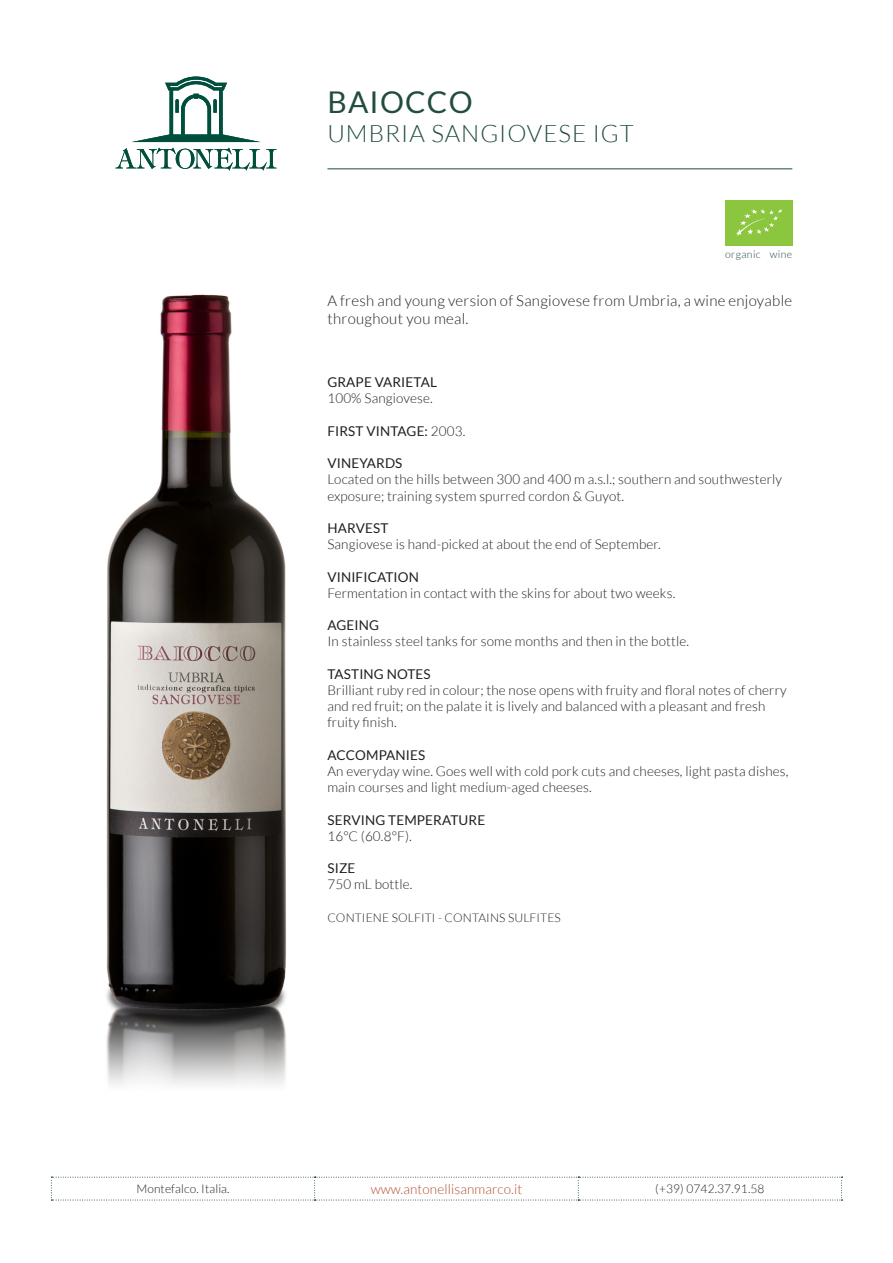
<style>
.page{position:relative;width:893px;height:1263px;background:#fff}
.page>*{position:absolute;margin:0;border:0;box-sizing:border-box;transform-origin:0 0}
.t1{font:30px "Lato";letter-spacing:.04em;color:#224d3e}
.t2{font:300 24px "Lato";letter-spacing:.04em;color:#224d3e}
.t3{font:300 15px/18px "Lato";letter-spacing:.02em;color:#231f20}
.t4{font:300 13.5px/16.2px "Lato";letter-spacing:.01em;color:#231f20}
.t5{font:13.5px "Lato";letter-spacing:.01em;color:#231f20}
.t6{font:300 13.5px "Lato";letter-spacing:.01em;color:#b04f31}
.t7{font:300 12px "Lato";letter-spacing:.01em;color:#231f20}
.t8{font:300 10.5px "Lato";letter-spacing:.04em;color:#224d3e}
.s1{font-weight:300}
</style>
<div class="page">
<hr style="left:327px;top:168px;width:465px;height:1px;background:#224d3e">
<svg style="left:115px;top:148px;width:162px;height:22px"></svg>
<svg style="left:132px;top:77px;width:128px;height:65px"></svg>
<img style="left:106px;top:294px;width:181px;height:791px">
<div style="left:725px;top:200px;width:67px;height:45px;background:#8bc63e"></div>
<svg style="left:736px;top:209px;width:47px;height:27px"></svg>
<svg style="left:51px;top:1177px;width:792px;height:24px"></svg>
<h1 class="t1" style="left:327px;top:83px;width:147px">BAIOCCO</h1>
<h2 class="t2" style="left:327px;top:118px;width:308px">UMBRIA SANGIOVESE IGT</h2>
<p class="t8" style="left:725px;top:248px;width:69px">organic wine</p>
<p class="t3" style="left:327px;top:291px;width:466px">A fresh and young version of Sangiovese from Umbria, a wine enjoyable throughout you meal.</p>
<p class="t5" style="left:327px;top:374px;width:111px">GRAPE VARIETAL</p>
<p class="t4" style="left:327px;top:390px;width:107px">100% Sangiovese.</p>
<p class="t5" style="left:327px;top:422px;width:140px">FIRST VINTAGE: <span class="s1">2003.</span></p>
<p class="t5" style="left:327px;top:455px;width:77px">VINEYARDS</p>
<p class="t4" style="left:327px;top:471px;width:456px">Located on the hills between 300 and 400 m a.s.l.; southern and southwesterly exposure; training system spurred cordon &amp; Guyot.</p>
<p class="t5" style="left:327px;top:520px;width:63px">HARVEST</p>
<p class="t4" style="left:327px;top:536px;width:335px">Sangiovese is hand-picked at about the end of September.</p>
<p class="t5" style="left:327px;top:568px;width:93px">VINIFICATION</p>
<p class="t4" style="left:327px;top:584px;width:349px">Fermentation in contact with the skins for about two weeks.</p>
<p class="t5" style="left:327px;top:617px;width:53px">AGEING</p>
<p class="t4" style="left:327px;top:633px;width:363px">In stainless steel tanks for some months and then in the bottle.</p>
<p class="t5" style="left:327px;top:665px;width:105px">TASTING NOTES</p>
<p class="t4" style="left:327px;top:682px;width:461px">Brilliant ruby red in colour; the nose opens with fruity and floral notes of cherry and red fruit; on the palate it is lively and balanced with a pleasant and fresh fruity finish.</p>
<p class="t5" style="left:327px;top:746px;width:99px">ACCOMPANIES</p>
<p class="t4" style="left:327px;top:763px;width:463px">An everyday wine. Goes well with cold pork cuts and cheeses, light pasta dishes, main courses and light medium-aged cheeses.</p>
<p class="t5" style="left:327px;top:811px;width:159px">SERVING TEMPERATURE</p>
<p class="t4" style="left:327px;top:827px;width:86px">16°C (60.8°F).</p>
<p class="t5" style="left:327px;top:860px;width:29px">SIZE</p>
<p class="t4" style="left:327px;top:876px;width:87px">750 mL bottle.</p>
<p class="t7" style="left:327px;top:910px;width:235px">CONTIENE SOLFITI - CONTAINS SULFITES</p>
<p class="t7" style="left:136px;top:1181px;width:95px">Montefalco. Italia.</p>
<p class="t6" style="left:371px;top:1181px;width:153px">www.antonellisanmarco.it</p>
<p class="t7" style="left:655px;top:1181px;width:111px">(+39) 0742.37.91.58</p>
</div>
